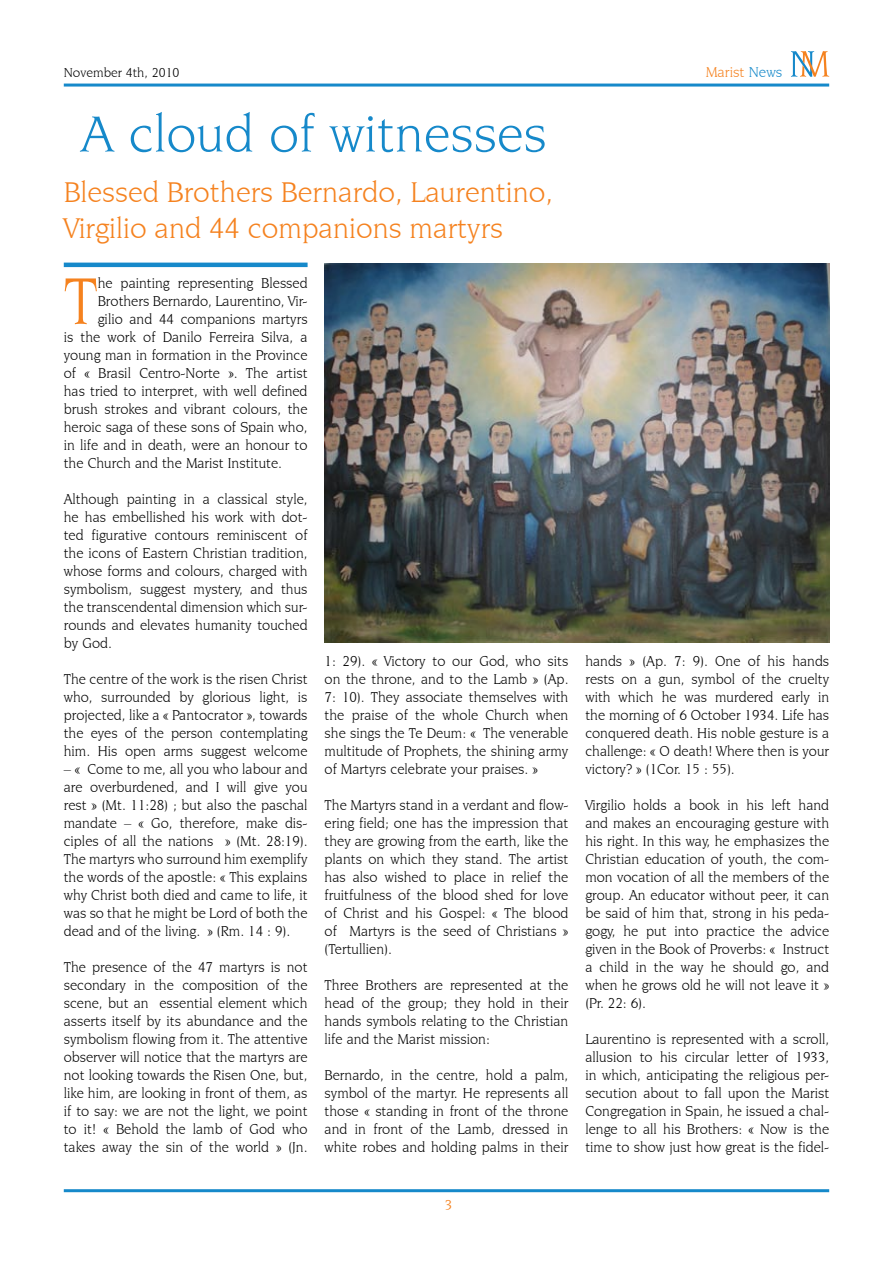
<style>
.page{position:relative;width:893px;height:1263px;background:#fff}
.page>*{position:absolute;margin:0;border:0;box-sizing:border-box;transform-origin:0 0}
.t1{font:70.05px "Novarese IT Cby BT";color:#f5821f}
.t2{font:54px "Novarese IT Cby BT";color:#1689ca}
.t3{font:30px/36px "Novarese IT Cby BT";color:#f5821f}
.t4{font:15px/18px "Novarese IT Cby BT";color:#000;text-align:justify}
.t5{font:15px "Novarese IT Cby BT";color:#f5821f}
.t6{font:13.5px "Novarese IT Cby BT";color:#000}
.s1{color:#1689ca}
</style>
<div class="page">
<hr style="left:64px;top:1189px;width:765px;height:3px;background:#1689ca">
<hr style="left:64px;top:263px;width:244px;height:4px;background:#1689ca">
<hr style="left:64px;top:84px;width:765px;height:3px;background:#1689ca">
<svg style="left:791px;top:51px;width:38px;height:26px"></svg>
<img style="left:325px;top:264px;width:504px;height:378px">
<p class="t6" style="left:64px;top:64px;width:117px">November 4th, 2010</p>
<p class="t5" style="left:706px;top:63px;width:78px">Marist <span class="s1">News</span></p>
<h2 class="t2" style="left:81px;top:102px;width:467px">A cloud of witnesses</h2>
<h3 class="t3" style="left:64px;top:174px;width:491px">Blessed Brothers Bernardo, Laurentino,<br>Virgilio and 44 companions martyrs</h3>
<h1 class="t1" style="left:64px;top:260px;width:36px">T</h1>
<p class="t4" style="left:98px;top:274px;width:211px">he painting representing Blessed</p>
<p class="t4" style="left:98px;top:292px;width:211px">Brothers Bernardo, Laurentino, Vir-</p>
<p class="t4" style="left:98px;top:310px;width:211px">gilio and 44 companions martyrs</p>
<p class="t4" style="left:64px;top:328px;width:245px">is the work of Danilo Ferreira Silva, a</p>
<p class="t4" style="left:64px;top:346px;width:245px">young man in formation in the Province</p>
<p class="t4" style="left:64px;top:364px;width:245px">of « Brasil Centro-Norte ». The artist</p>
<p class="t4" style="left:64px;top:382px;width:245px">has tried to interpret, with well defined</p>
<p class="t4" style="left:64px;top:400px;width:245px">brush strokes and vibrant colours, the</p>
<p class="t4" style="left:64px;top:418px;width:245px">heroic saga of these sons of Spain who,</p>
<p class="t4" style="left:64px;top:436px;width:245px">in life and in death, were an honour to</p>
<p class="t4" style="left:64px;top:454px;width:220px">the Church and the Marist Institute.</p>
<p class="t4" style="left:64px;top:490px;width:245px">Although painting in a classical style, he has embellished his work with dot&shy;ted figurative contours reminiscent of the icons of Eastern Christian tradition, whose forms and colours, charged with symbolism, suggest mystery, and thus the transcendental dimension which sur&shy;rounds and elevates humanity touched by God.</p>
<p class="t4" style="left:64px;top:670px;width:245px">The centre of the work is the risen Christ who, surrounded by glorious light, is projected, like a « Pantocrator », towards the eyes of the person contemplating him. His open arms suggest welcome</p>
<p class="t4" style="left:64px;top:760px;width:245px">– « Come to me, all you who labour and are overburdened, and I will give you rest » (Mt. 11:28) ; but also the paschal mandate – « Go, therefore, make dis&shy;ciples of all the nations » (Mt. 28:19).<br>The martyrs who surround him exemplify the words of the apostle: « This explains why Christ both died and came to life, it was so that he might be Lord of both the dead and of the living. » (Rm. 14 : 9).</p>
<p class="t4" style="left:64px;top:958px;width:245px">The presence of the 47 martyrs is not secondary in the composition of the scene, but an essential element which asserts itself by its abundance and the symbolism flowing from it. The attentive observer will notice that the martyrs are not looking towards the Risen One, but, like him, are looking in front of them, as if to say: we are not the light, we point to it! « Behold the lamb of God who takes away the sin of the world » (Jn.</p>
<p class="t4" style="left:325px;top:652px;width:245px">1: 29). « Victory to our God, who sits on the throne, and to the Lamb » (Ap.<br>7: 10). They associate themselves with the praise of the whole Church when she sings the Te Deum: « The venerable multitude of Prophets, the shining army of Martyrs celebrate your praises. »</p>
<p class="t4" style="left:325px;top:796px;width:245px">The Martyrs stand in a verdant and flow&shy;ering field; one has the impression that they are growing from the earth, like the plants on which they stand. The artist has also wished to place in relief the fruitfulness of the blood shed for love of Christ and his Gospel: « The blood of Martyrs is the seed of Christians » (Tertullien).</p>
<p class="t4" style="left:325px;top:976px;width:245px">Three Brothers are represented at the head of the group; they hold in their hands symbols relating to the Christian life and the Marist mission:</p>
<p class="t4" style="left:325px;top:1066px;width:245px">Bernardo, in the centre, hold a palm, symbol of the martyr. He represents all those « standing in front of the throne and in front of the Lamb, dressed in white robes and holding palms in their</p>
<p class="t4" style="left:585px;top:652px;width:245px">hands » (Ap. 7: 9). One of his hands rests on a gun, symbol of the cruelty with which he was murdered early in the morning of 6 October 1934. Life has conquered death. His noble gesture is a challenge: « O death! Where then is your victory? » (1Cor. 15 : 55).</p>
<p class="t4" style="left:585px;top:796px;width:245px">Virgilio holds a book in his left hand and makes an encouraging gesture with his right. In this way, he emphasizes the Christian education of youth, the com&shy;mon vocation of all the members of the group. An educator without peer, it can be said of him that, strong in his peda&shy;gogy, he put into practice the advice given in the Book of Proverbs: « Instruct a child in the way he should go, and when he grows old he will not leave it » (Pr. 22: 6).</p>
<p class="t4" style="left:585px;top:1030px;width:245px">Laurentino is represented with a scroll, allusion to his circular letter of 1933, in which, anticipating the religious per&shy;secution about to fall upon the Marist Congregation in Spain, he issued a chal&shy;lenge to all his Brothers: « Now is the time to show just how great is the fidel-</p>
</div>
